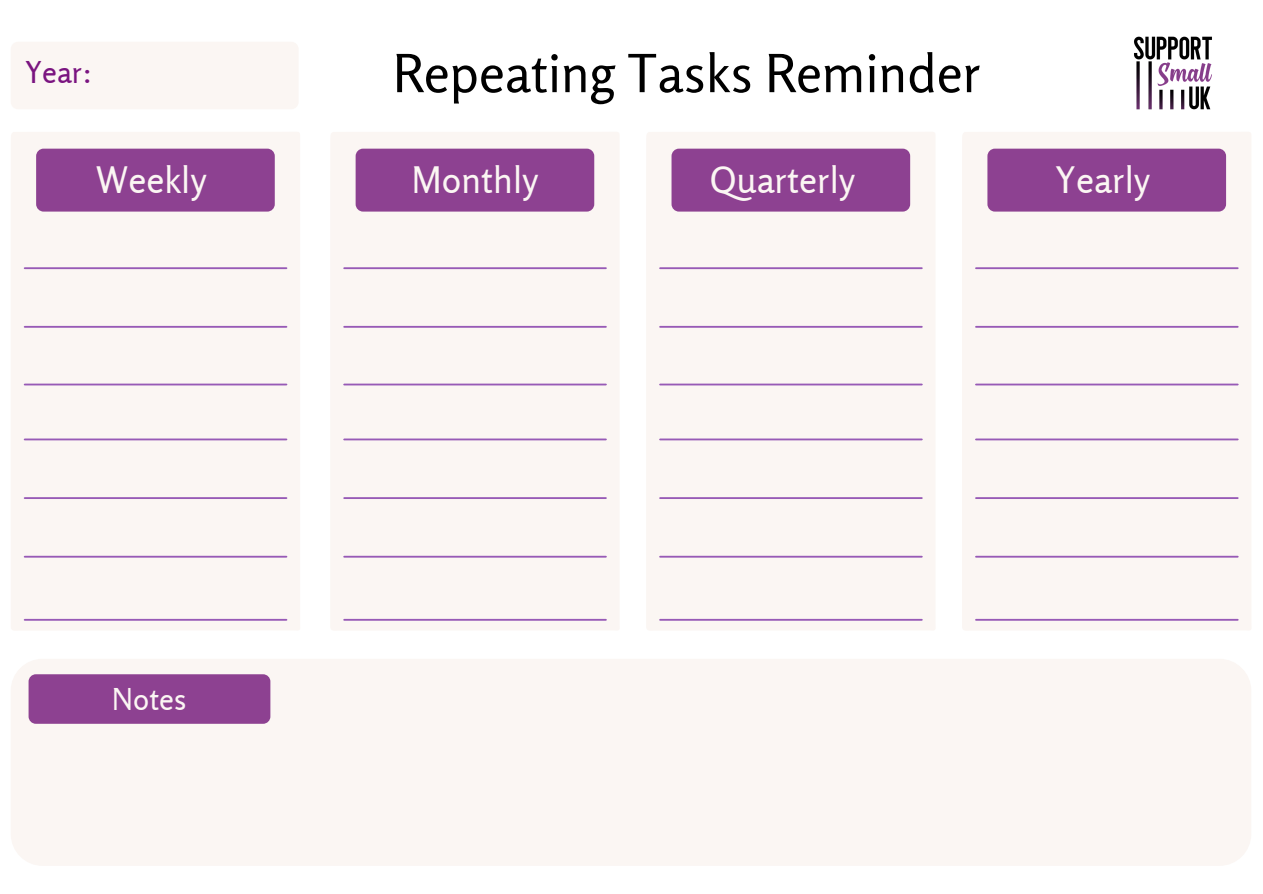
<style>
.page{position:relative;width:1263px;height:894px;background:#fff}
.page>*{position:absolute;margin:0;border:0;box-sizing:border-box;transform-origin:0 0}
.t1{font:52.5px "Rosario";color:#000}
.t2{font:36.3px "Rosario";color:#fbf6f3}
.t3{font:30px "Rosario";color:#fbf6f3}
.t4{font:30px "Rosario";color:#7a1480}
</style>
<div class="page">
<img style="left:1134px;top:36px;width:78px;height:74px">
<div style="left:11px;top:132px;width:289px;height:498px;background:#fbf6f3"></div>
<div style="left:36px;top:149px;width:239px;height:62px;background:#8d4191;border-radius:7px"></div>
<hr style="left:25px;top:555px;width:261px;height:2px;background:#975ab6">
<hr style="left:25px;top:497px;width:261px;height:2px;background:#975ab6">
<hr style="left:25px;top:438px;width:261px;height:2px;background:#975ab6">
<hr style="left:25px;top:383px;width:261px;height:2px;background:#975ab6">
<hr style="left:25px;top:326px;width:261px;height:1px;background:#975ab6">
<hr style="left:25px;top:267px;width:261px;height:2px;background:#975ab6">
<hr style="left:25px;top:618px;width:261px;height:2px;background:#975ab6">
<div style="left:331px;top:132px;width:288px;height:498px;background:#fbf6f3"></div>
<div style="left:356px;top:149px;width:238px;height:62px;background:#8d4191;border-radius:7px"></div>
<hr style="left:344px;top:555px;width:262px;height:2px;background:#975ab6">
<hr style="left:344px;top:497px;width:262px;height:2px;background:#975ab6">
<hr style="left:344px;top:438px;width:262px;height:2px;background:#975ab6">
<hr style="left:344px;top:383px;width:262px;height:2px;background:#975ab6">
<hr style="left:344px;top:326px;width:262px;height:1px;background:#975ab6">
<hr style="left:344px;top:267px;width:262px;height:2px;background:#975ab6">
<hr style="left:344px;top:618px;width:262px;height:2px;background:#975ab6">
<div style="left:646px;top:132px;width:289px;height:498px;background:#fbf6f3"></div>
<div style="left:671px;top:149px;width:239px;height:62px;background:#8d4191;border-radius:7px"></div>
<hr style="left:660px;top:555px;width:262px;height:2px;background:#975ab6">
<hr style="left:660px;top:497px;width:262px;height:2px;background:#975ab6">
<hr style="left:660px;top:438px;width:262px;height:2px;background:#975ab6">
<hr style="left:660px;top:383px;width:262px;height:2px;background:#975ab6">
<hr style="left:660px;top:326px;width:262px;height:1px;background:#975ab6">
<hr style="left:660px;top:267px;width:262px;height:2px;background:#975ab6">
<hr style="left:660px;top:618px;width:262px;height:2px;background:#975ab6">
<div style="left:962px;top:132px;width:289px;height:498px;background:#fbf6f3"></div>
<div style="left:987px;top:149px;width:239px;height:62px;background:#8d4191;border-radius:7px"></div>
<hr style="left:976px;top:555px;width:262px;height:2px;background:#975ab6">
<hr style="left:976px;top:497px;width:262px;height:2px;background:#975ab6">
<hr style="left:976px;top:438px;width:262px;height:2px;background:#975ab6">
<hr style="left:976px;top:383px;width:262px;height:2px;background:#975ab6">
<hr style="left:976px;top:326px;width:262px;height:1px;background:#975ab6">
<hr style="left:976px;top:267px;width:262px;height:2px;background:#975ab6">
<hr style="left:976px;top:618px;width:262px;height:2px;background:#975ab6">
<div style="left:11px;top:658px;width:1240px;height:207px;background:#fbf6f3;border-radius:32px"></div>
<div style="left:29px;top:674px;width:241px;height:49px;background:#8d4191;border-radius:7px"></div>
<div style="left:11px;top:42px;width:288px;height:67px;background:#fbf6f3;border-radius:7px"></div>
<p class="t4" style="left:25px;top:54px;width:69px">Year:</p>
<p class="t1" style="left:393px;top:41px;width:590px">Repeating Tasks Reminder</p>
<p class="t2" style="left:96px;top:158px;width:113px">Weekly</p>
<p class="t2" style="left:411px;top:158px;width:129px">Monthly</p>
<p class="t2" style="left:710px;top:158px;width:147px">Quarterly</p>
<p class="t2" style="left:1055px;top:158px;width:97px">Yearly</p>
<p class="t3" style="left:112px;top:680px;width:76px">Notes</p>
</div>
